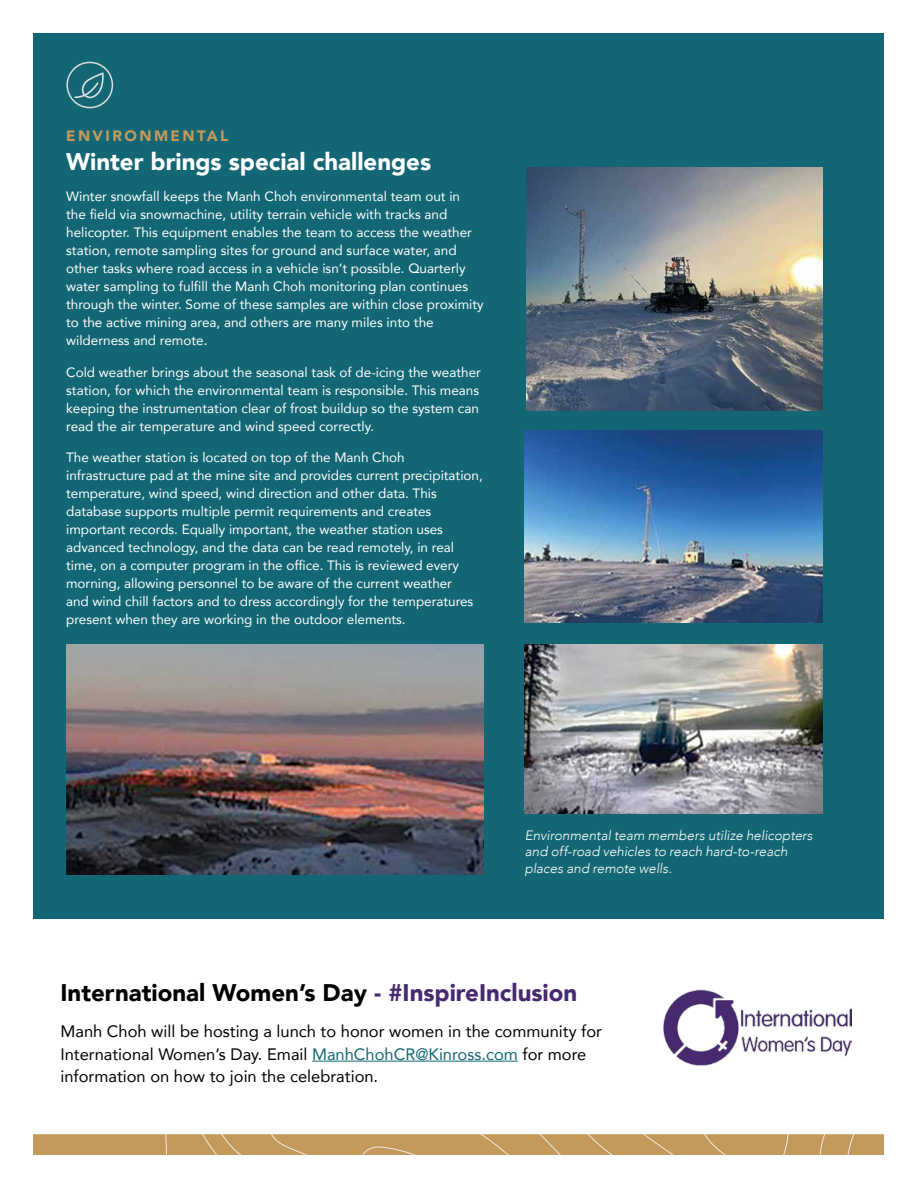
<style>
.page{position:relative;width:918px;height:1188px;background:#fff}
.page>*{position:absolute;margin:0;border:0;box-sizing:border-box;transform-origin:0 0}
.t1{font:900 24px "Avenir";color:#000}
.t2{font:900 24px "Avenir";color:#fff}
.t3{font:16.5px/22.5px "Avenir";color:#000}
.t4{font:900 15px "Avenir";letter-spacing:.16em;color:#c49a5c}
.t5{font:13.5px/18px "Avenir";color:#fff}
.t6{font:italic 300 13.5px/16.5px "Avenir";color:#fff}
.s1{color:#47296f}
.s2{color:#126673}
</style>
<div class="page">
<hr style="left:312px;top:1061px;width:206px;height:1px;background:#126673">
<div style="left:34px;top:34px;width:850px;height:885px;background:#136774"></div>
<div style="left:34px;top:1134px;width:850px;height:20px;background:#c49a5c"></div>
<svg style="left:152px;top:1134px;width:732px;height:20px"></svg>
<img style="left:526px;top:167px;width:297px;height:243px">
<img style="left:525px;top:645px;width:298px;height:168px">
<img style="left:525px;top:431px;width:298px;height:192px">
<img style="left:67px;top:645px;width:417px;height:230px">
<div style="left:66px;top:62px;width:47px;height:46px;border:2px solid #dcddde;border-radius:50%"></div>
<svg style="left:74px;top:72px;width:30px;height:26px"></svg>
<img style="left:663px;top:989px;width:188px;height:77px">
<p class="t4" style="left:66px;top:123px;width:164px">ENVIRONMENTAL</p>
<h1 class="t2" style="left:66px;top:141px;width:366px">Winter brings special challenges</h1>
<p class="t5" style="left:66px;top:187px;width:419px">Winter snowfall keeps the Manh Choh environmental team out in<br>the field via snowmachine, utility terrain vehicle with tracks and helicopter. This equipment enables the team to access the weather station, remote sampling sites for ground and surface water, and other tasks where road access in a vehicle isn’t possible. Quarterly water sampling to fulfill the Manh Choh monitoring plan continues through the winter. Some of these samples are within close proximity to the active mining area, and others are many miles into the wilderness and remote.</p>
<p class="t5" style="left:66px;top:363px;width:416px">Cold weather brings about the seasonal task of de-icing the weather station, for which the environmental team is responsible. This means keeping the instrumentation clear of frost buildup so the system can read the air temperature and wind speed correctly.</p>
<p class="t5" style="left:66px;top:448px;width:418px">The weather station is located on top of the Manh Choh infrastructure pad at the mine site and provides current precipitation, temperature, wind speed, wind direction and other data. This database supports multiple permit requirements and creates important records. Equally important, the weather station uses advanced technology, and the data can be read remotely, in real time, on a computer program in the office. This is reviewed every morning, allowing personnel to be aware of the current weather<br>and wind chill factors and to dress accordingly for the temperatures present when they are working in the outdoor elements.</p>
<p class="t6" style="left:525px;top:827px;width:289px">Environmental team members utilize helicopters and off-road vehicles to reach hard-to-reach places and remote wells.</p>
<h1 class="t1" style="left:60px;top:972px;width:518px">International Women’s Day <span class="s1">- #InspireInclusion</span></h1>
<p class="t3" style="left:60px;top:1020px;width:543px">Manh Choh will be hosting a lunch to honor women in the community for<br>International Women’s Day. Email <span class="s2">ManhChohCR@Kinross.com</span> for more information on how to join the celebration.</p>
</div>
